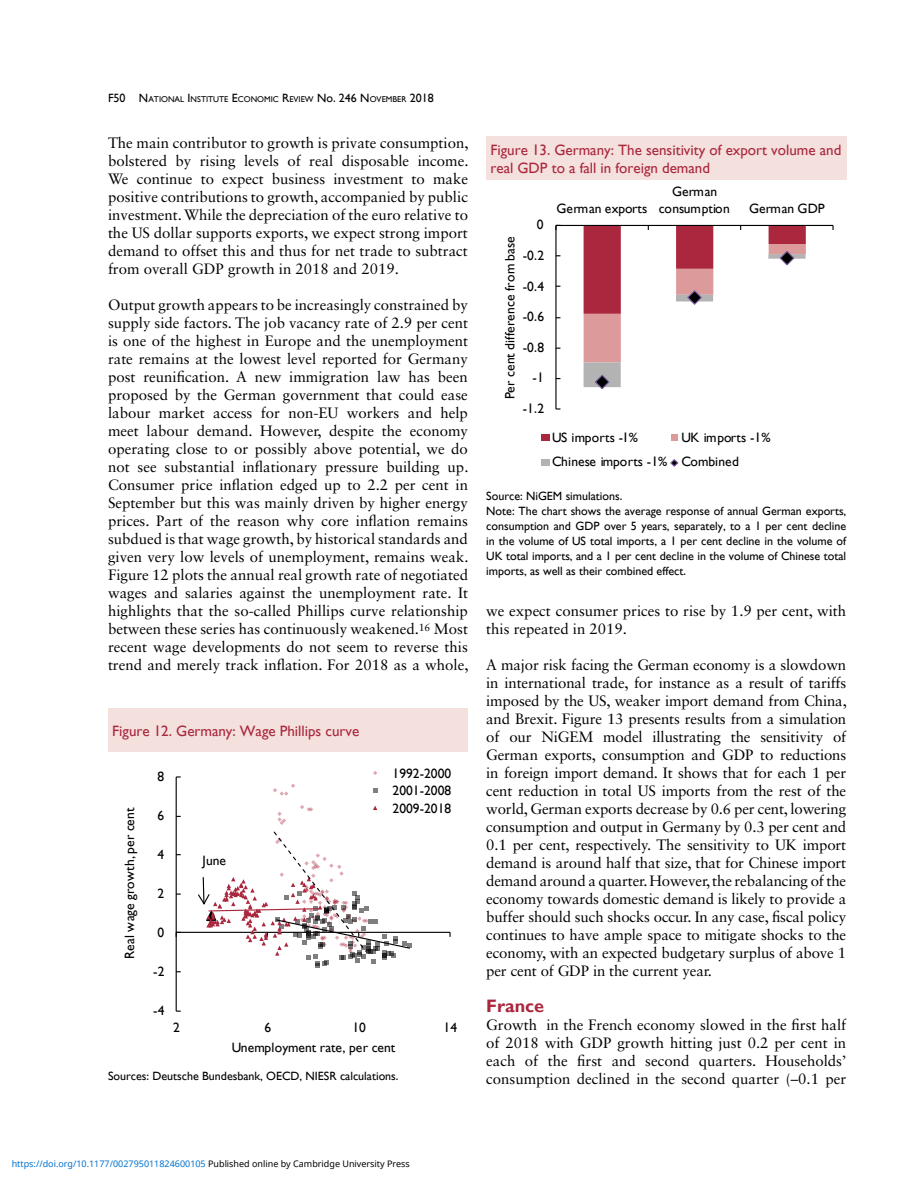
<style>
.page{position:relative;width:918px;height:1188px;background:#fff}
.page>*{position:absolute;margin:0;border:0;box-sizing:border-box;transform-origin:0 0}
.t1{font:700 18px "Gill Sans";color:#aa273d}
.t2{font:15px/18px "Sabon LT Std";color:#000;text-align:justify}
.t3{font:15px/18px "Gill Sans";color:#aa273d}
.t4{font:13.5px/17.5px "Gill Sans";color:#000;text-align:center}
.t5{font:13.5px "Gill Sans";letter-spacing:.02em;color:#000}
.t6{font:12px/15px "Gill Sans";color:#000}
.t7{font:9px "Noto Sans";color:#0172cf}
.t8{font:8.4px "Gill Sans";color:#000}
.s1{font-size:12px}
.s2{color:#000}
</style>
<div class="page">
<div style="left:486px;top:137px;width:360px;height:43px;background:#f4e0dd"></div>
<hr style="left:555px;top:225px;width:2px;height:184px;background:#000">
<hr style="left:556px;top:225px;width:277px;height:1px;background:#000">
<svg style="left:584px;top:226px;width:222px;height:164px"></svg>
<div style="left:542px;top:434px;width:8px;height:7px;background:#aa273e"></div>
<div style="left:671px;top:434px;width:7px;height:7px;background:#dc9a9a"></div>
<div style="left:542px;top:459px;width:8px;height:7px;background:#b3b3b3"></div>
<svg style="left:670px;top:459px;width:9px;height:8px"></svg>
<div style="left:108px;top:709px;width:360px;height:43px;background:#f4e0dd"></div>
<hr style="left:176px;top:777px;width:1px;height:234px;background:#000">
<hr style="left:176px;top:932px;width:274px;height:1px;background:#000">
<svg style="left:277px;top:812px;width:9px;height:13px"></svg>
<svg style="left:273px;top:784px;width:22px;height:12px"></svg>
<svg style="left:300px;top:805px;width:13px;height:7px"></svg>
<svg style="left:373px;top:771px;width:4px;height:4px"></svg>
<svg style="left:373px;top:789px;width:4px;height:4px"></svg>
<svg style="left:373px;top:806px;width:4px;height:4px"></svg>
<svg style="left:197px;top:831px;width:214px;height:137px"></svg>
<p class="t8" style="left:108px;top:94px;width:327px"><span class="s1">F50</span> <span class="s1">N</span>ATIONAL <span class="s1">I</span> NSTITUTE <span class="s1">E</span>CONOMIC <span class="s1">R</span>EVIEW <span class="s1">No. 246</span> <span class="s1">N</span>OVEMBER <span class="s1">2018</span></p>
<p class="t2" style="left:108px;top:134px;width:362px">The main contributor to growth is private consumption, bolstered by rising levels of real disposable income.<br>We continue to expect business investment to make positive contributions to growth, accompanied by public investment. While the depreciation of the euro relative to the US dollar supports exports, we expect strong import demand to offset this and thus for net trade to subtract from overall GDP growth in 2018 and 2019.</p>
<p class="t2" style="left:108px;top:296px;width:362px">Output growth appears to be increasingly constrained by supply side factors. The job vacancy rate of 2.9 per cent is one of the highest in Europe and the unemployment rate remains at the lowest level reported for Germany post reunification. A new immigration law has been proposed by the German government that could ease labour market access for non-EU workers and help meet labour demand. However, despite the economy operating close to or possibly above potential, we do not see substantial inflationary pressure building up.<br>Consumer price inflation edged up to 2.2 per cent in September but this was mainly driven by higher energy prices. Part of the reason why core inflation remains subdued is that wage growth, by historical standards and given very low levels of unemployment, remains weak.<br>Figure 12 plots the annual real growth rate of negotiated wages and salaries against the unemployment rate. It highlights that the so-called Phillips curve relationship between these series has continuously weakened.<sup>16</sup> Most recent wage developments do not seem to reverse this trend and merely track inflation. For 2018 as a whole,</p>
<p class="t3" style="left:112px;top:722px;width:248px">Figure 12. Germany: Wage Phillips curve</p>
<p class="t4" style="left:121px;top:959px;width:152px;rotate:-90deg">Real wage growth, per cent</p>
<p class="t4" style="left:158px;top:768px;width:8px">8</p>
<p class="t4" style="left:158px;top:806px;width:8px">6</p>
<p class="t4" style="left:158px;top:845px;width:8px">4</p>
<p class="t4" style="left:158px;top:884px;width:8px">2</p>
<p class="t4" style="left:158px;top:923px;width:8px">0</p>
<p class="t4" style="left:153px;top:962px;width:13px">-2</p>
<p class="t4" style="left:153px;top:1001px;width:13px">-4</p>
<p class="t4" style="left:203px;top:851px;width:25px">June</p>
<p class="t4" style="left:393px;top:764px;width:60px;text-align:justify">1992-2000<br>2001-2008<br>2009-2018</p>
<p class="t4" style="left:173px;top:1018px;width:8px">2</p>
<p class="t4" style="left:264px;top:1018px;width:8px">6</p>
<p class="t4" style="left:352px;top:1018px;width:15px">10</p>
<p class="t4" style="left:444px;top:1018px;width:15px">14</p>
<p class="t4" style="left:232px;top:1039px;width:165px">Unemployment rate, per cent</p>
<p class="t6" style="left:108px;top:1069px;width:292px">Sources: Deutsche Bundesbank, OECD, NIESR calculations.</p>
<p class="t3" style="left:491px;top:141px;width:352px">Figure 13. Germany: The sensitivity of export volume and real GDP to a fall in foreign demand</p>
<p class="t5" style="left:502px;top:399px;width:165px;rotate:-90deg">Per cent difference from base</p>
<p class="t4" style="left:537px;top:216px;width:8px">0</p>
<p class="t4" style="left:523px;top:247px;width:23px">-0.2</p>
<p class="t4" style="left:523px;top:277px;width:23px">-0.4</p>
<p class="t4" style="left:523px;top:308px;width:23px">-0.6</p>
<p class="t4" style="left:523px;top:338px;width:23px">-0.8</p>
<p class="t4" style="left:533px;top:369px;width:13px">-1</p>
<p class="t4" style="left:523px;top:399px;width:23px">-1.2</p>
<p class="t4" style="left:556px;top:199px;width:92px">German exports</p>
<p class="t4" style="left:659px;top:184px;width:73px;line-height:16.2px">German consumption</p>
<p class="t4" style="left:749px;top:199px;width:77px">German GDP</p>
<p class="t4" style="left:552px;top:425px;width:220px;line-height:24.8px;text-align:left;text-indent:129px">UK imports -1%<br>Chinese imports -1% Combined</p>
<p class="t4" style="left:552px;top:428px;width:87px">US imports -1%</p>
<p class="t6" style="left:486px;top:488px;width:362px">Source: NiGEM simulations.<br>Note: The chart shows the average response of annual German exports, consumption and GDP over 5 years, separately, to a 1 per cent decline in the volume of US total imports, a 1 per cent decline in the volume of UK total imports, and a 1 per cent decline in the volume of Chinese total imports, as well as their combined effect.</p>
<p class="t2" style="left:486px;top:601px;width:362px">we expect consumer prices to rise by 1.9 per cent, with this repeated in 2019.</p>
<p class="t2" style="left:486px;top:655px;width:362px">A major risk facing the German economy is a slowdown in international trade, for instance as a result of tariffs imposed by the US, weaker import demand from China, and Brexit. Figure 13 presents results from a simulation of our NiGEM model illustrating the sensitivity of German exports, consumption and GDP to reductions in foreign import demand. It shows that for each 1 per cent reduction in total US imports from the rest of the world, German exports decrease by 0.6 per cent, lowering consumption and output in Germany by 0.3 per cent and 0.1 per cent, respectively. The sensitivity to UK import demand is around half that size, that for Chinese import demand around a quarter. However, the rebalancing of the economy towards domestic demand is likely to provide a buffer should such shocks occur. In any case, fiscal policy continues to have ample space to mitigate shocks to the economy, with an expected budgetary surplus of above 1 per cent of GDP in the current year.</p>
<p class="t1" style="left:486px;top:995px;width:59px">France</p>
<p class="t2" style="left:486px;top:1015px;width:362px">Growth in the French economy slowed in the first half of 2018 with GDP growth hitting just 0.2 per cent in each of the first and second quarters. Households’ consumption declined in the second quarter (–0.1 per</p>
<p class="t7" style="left:12px;top:1157px;width:400px">https://doi.org/10.1177/002795011824600105 <span class="s2">Published online by Cambridge University Press</span></p>
</div>
